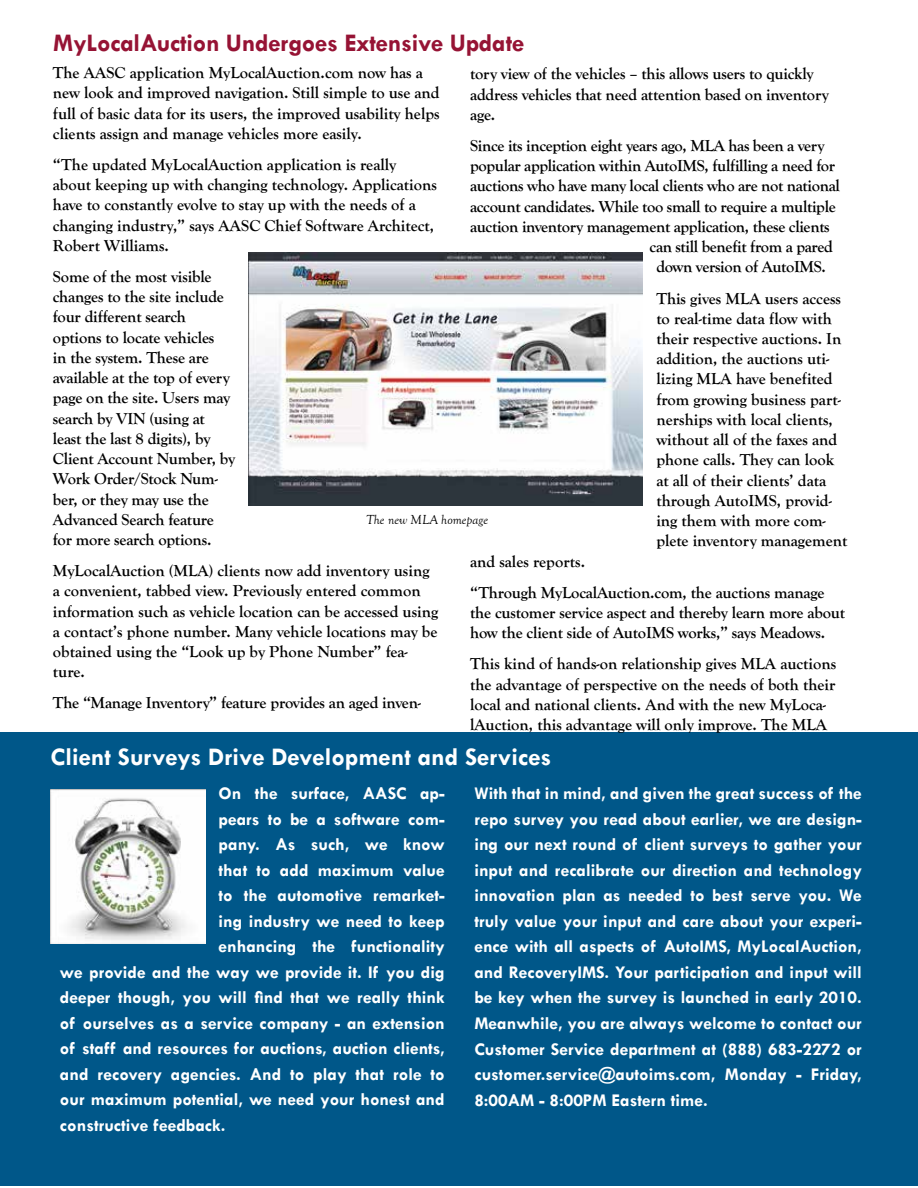
<style>
.page{position:relative;width:918px;height:1188px;background:#fff}
.page>*{position:absolute;margin:0;border:0;box-sizing:border-box;transform-origin:0 0}
.t1{font:700 25.5px "Tw Cen";color:#fff}
.t2{font:700 25.5px "Tw Cen";letter-spacing:-.01em;color:#961334}
.t3{font:700 18px/25.5px "Tw Cen";color:#fff;text-align:justify}
.t4{font:700 16.5px/20.2px "Goudy Old Style T";color:#000}
.t5{font:700 16.5px "Goudy Old Style T";letter-spacing:-.02em;color:#000}
.t6{font:italic 13.5px "Goudy Old Style T";color:#000}
</style>
<div class="page">
<div style="left:0;top:732px;width:918px;height:454px;background:#005789"></div>
<img style="left:51px;top:790px;width:154px;height:154px">
<img style="left:249px;top:252px;width:394px;height:254px">
<h1 class="t2" style="left:53px;top:28px;width:473px">MyLocalAuction Undergoes Extensive Update</h1>
<p class="t4" style="left:53px;top:63px;width:388px">The AASC application MyLocalAuction.com now has a new look and improved navigation. Still simple to use and full of basic data for its users, the improved usability helps clients assign and manage vehicles more easily.</p>
<p class="t4" style="left:53px;top:155px;width:386px">“The updated MyLocalAuction application is really about keeping up with changing technology. Applications have to constantly evolve to stay up with the needs of a changing industry,” says AASC Chief Software Architect, Robert Williams.</p>
<p class="t4" style="left:53px;top:267px;width:184px">Some of the most visible changes to the site include four different search options to locate vehicles<br>in the system. These are available at the top of every page on the site. Users may search by VIN (using at least the last 8 digits), by<br>Client Account Number, by<br>Work Order/Stock Num&shy;ber, or they may use the<br>Advanced Search feature for more search options.</p>
<p class="t4" style="left:53px;top:561px;width:387px">MyLocalAuction (MLA) clients now add inventory using a convenient, tabbed view. Previously entered common information such as vehicle location can be accessed using a contact’s phone number. Many vehicle locations may be obtained using the “Look up by Phone Number” fea&shy;ture.</p>
<p class="t4" style="left:53px;top:693px;width:370px">The “Manage Inventory” feature provides an aged inven-</p>
<p class="t4" style="left:470px;top:64px;width:360px">tory view of the vehicles – this allows users to quickly address vehicles that need attention based on inventory age.</p>
<p class="t5" style="left:470px;top:136px;width:356px">Since its inception eight years ago, MLA has been a very</p>
<p class="t5" style="left:470px;top:157px;width:367px">popular application within AutoIMS, fulfilling a need for</p>
<p class="t5" style="left:470px;top:177px;width:371px">auctions who have many local clients who are not national</p>
<p class="t5" style="left:470px;top:197px;width:367px">account candidates. While too small to require a multiple</p>
<p class="t5" style="left:470px;top:217px;width:361px">auction inventory management application, these clients</p>
<p class="t5" style="left:650px;top:238px;width:185px">can still benefit from a pared</p>
<p class="t5" style="left:656px;top:258px;width:171px">down version of AutoIMS.</p>
<p class="t4" style="left:656px;top:288px;width:193px">This gives MLA users access to real-time data flow with their respective auctions. In addition, the auctions uti&shy;lizing MLA have benefited from growing business part&shy;nerships with local clients, without all of the faxes and phone calls. They can look at all of their clients’ data through AutoIMS, provid&shy;ing them with more com&shy;plete inventory management</p>
<p class="t4" style="left:470px;top:546px;width:356px;line-height:31px">and sales reports.<br>“Through MyLocalAuction.com, the auctions manage</p>
<p class="t4" style="left:470px;top:603px;width:376px">the customer service aspect and thereby learn more about how the client side of AutoIMS works,” says Meadows.</p>
<p class="t4" style="left:470px;top:654px;width:368px">This kind of hands-on relationship gives MLA auctions the advantage of perspective on the needs of both their local and national clients. And with the new MyLoca&shy;lAuction, this advantage will only improve. The MLA</p>
<p class="t6" style="left:366px;top:512px;width:123px">The new MLA homepage</p>
<h1 class="t1" style="left:51px;top:741px;width:502px">Client Surveys Drive Development and Services</h1>
<p class="t3" style="left:219px;top:780px;width:228px">On the surface, AASC ap-</p>
<p class="t3" style="left:219px;top:806px;width:228px">pears to be a software com-</p>
<p class="t3" style="left:219px;top:831px;width:228px">pany. As such, we know</p>
<p class="t3" style="left:219px;top:857px;width:228px">that to add maximum value</p>
<p class="t3" style="left:219px;top:882px;width:228px">to the automotive remarket-</p>
<p class="t3" style="left:219px;top:908px;width:228px">ing industry we need to keep</p>
<p class="t3" style="left:219px;top:934px;width:228px">enhancing the functionality</p>
<p class="t3" style="left:60px;top:959px;width:386px">we provide and the way we provide it. If you dig</p>
<p class="t3" style="left:60px;top:985px;width:386px">deeper though, you will find that we really think</p>
<p class="t3" style="left:60px;top:1010px;width:386px">of ourselves as a service company - an extension</p>
<p class="t3" style="left:60px;top:1036px;width:386px">of staff and resources for auctions, auction clients,</p>
<p class="t3" style="left:60px;top:1061px;width:386px">and recovery agencies. And to play that role to</p>
<p class="t3" style="left:60px;top:1087px;width:386px">our maximum potential, we need your honest and</p>
<p class="t3" style="left:60px;top:1112px;width:167px">constructive feedback.</p>
<p class="t3" style="left:474px;top:781px;width:389px">With that in mind, and given the great success of the repo survey you read about earlier, we are design&shy;ing our next round of client surveys to gather your input and recalibrate our direction and technology innovation plan as needed to best serve you. We truly value your input and care about your experi&shy;ence with all aspects of AutoIMS, MyLocalAuction, and RecoveryIMS. Your participation and input will be key when the survey is launched in early 2010.<br>Meanwhile, you are always welcome to contact our Customer Service department at (888) 683-2272 or customer.service@autoims.com, Monday - Friday, 8:00AM - 8:00PM Eastern time.</p>
</div>
